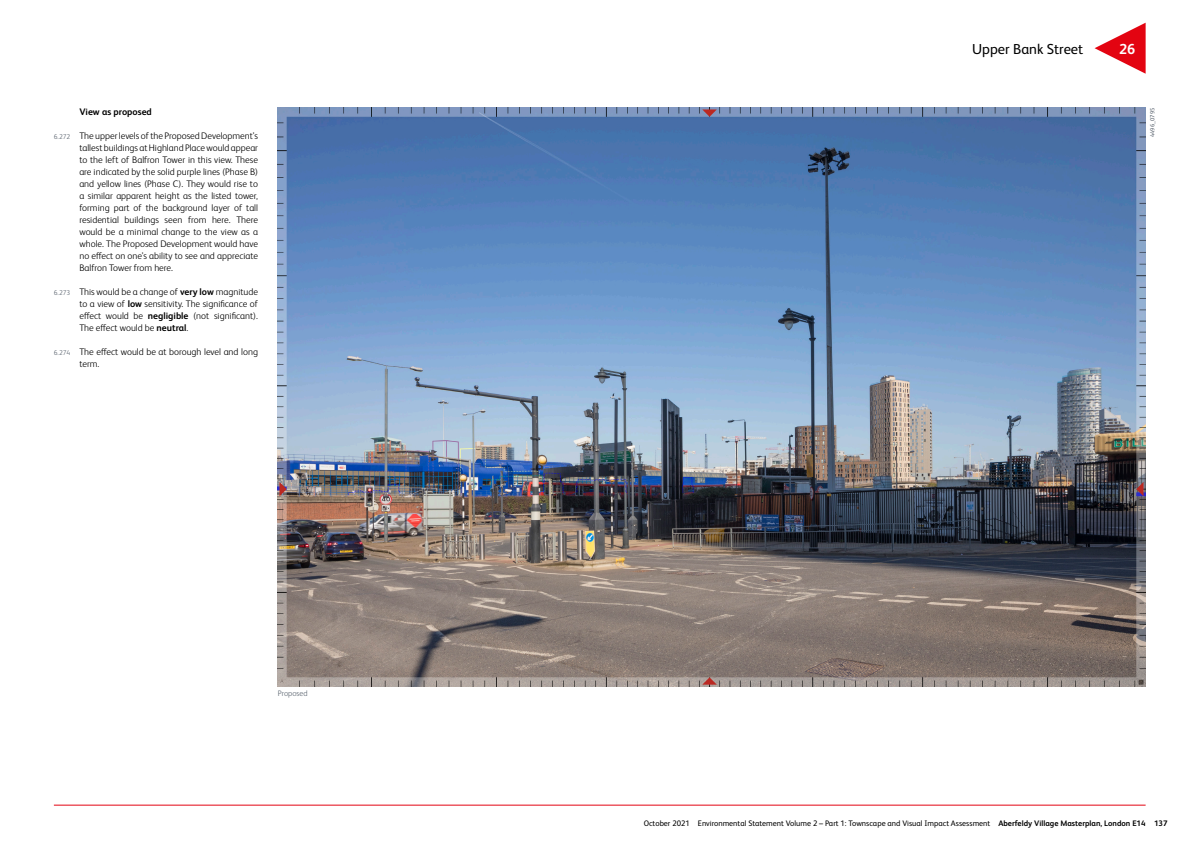
<style>
.page{position:relative;width:1191px;height:842px;background:#fff}
.page>*{position:absolute;margin:0;border:0;box-sizing:border-box;transform-origin:0 0}
.V_-_title_rhs{font:14.5px "FS Albert Pro";color:#000}
.V_-_title_number{font:700 14.5px "FS Albert Pro";color:#fff}
.t1{font:300 9.5px/12px "FS Albert Pro";color:#000;text-align:justify}
.VA_-_heading__new_pa{font:700 9.5px "FS Albert Pro";color:#000}
.t2{font:8px "FS Albert Pro";color:#000}
.V_-_caption{font:300 8px "FS Albert Pro";color:#5e6772}
.V_-_image_reference{font:6px "FS Albert Pro";color:#5e6772}
.s1{font-size:7px;color:#5e6772}
.s2{font-weight:700}
</style>
<div class="page">
<hr style="left:54px;top:805px;width:1091px;height:1px;background:#e30411">
<svg style="left:1094px;top:23px;width:51px;height:51px"></svg>
<img style="left:278px;top:108px;width:867px;height:578px">
<p class="VA_-_heading__new_pa" style="left:79px;top:105px;width:74px">View as proposed</p>
<p class="t1" style="left:79px;top:129px;width:180px;text-indent:-26px"><span class="s1">6.272</span> The upper levels of the Proposed Development’s tallest buildings at Highland Place would appear to the left of Balfron Tower in this view. These are indicated by the solid purple lines (Phase B) and yellow lines (Phase C). They would rise to a similar apparent height as the listed tower, forming part of the background layer of tall residential buildings seen from here. There would be a minimal change to the view as a whole. The Proposed Development would have no effect on one’s ability to see and appreciate Balfron Tower from here.</p>
<p class="t1" style="left:79px;top:285px;width:180px;text-indent:-26px"><span class="s1">6.273</span> This would be a change of <span class="s2">very low</span> magnitude to a view of <span class="s2">low</span> sensitivity. The significance of effect would be <span class="s2">negligible</span> (not significant).<br>The effect would be <span class="s2">neutral</span>.</p>
<p class="t1" style="left:79px;top:345px;width:180px;text-indent:-26px"><span class="s1">6.274</span> The effect would be at borough level and long term.</p>
<p class="V_-_caption" style="left:278px;top:688px;width:31px">Proposed</p>
<p class="V_-_title_rhs" style="left:972px;top:38px;width:113px">Upper Bank Street</p>
<p class="V_-_title_number" style="left:1119px;top:39px;width:18px">26</p>
<p class="V_-_image_reference" style="left:1148px;top:137px;width:31px;rotate:-90deg">4496_0795</p>
<p class="t2" style="left:643px;top:818px;width:525px">October 2021 Environmental Statement Volume 2 – Part 1: Townscape and Visual Impact Assessment <span class="s2">Aberfeldy Village Masterplan, London E14 137</span></p>
</div>
